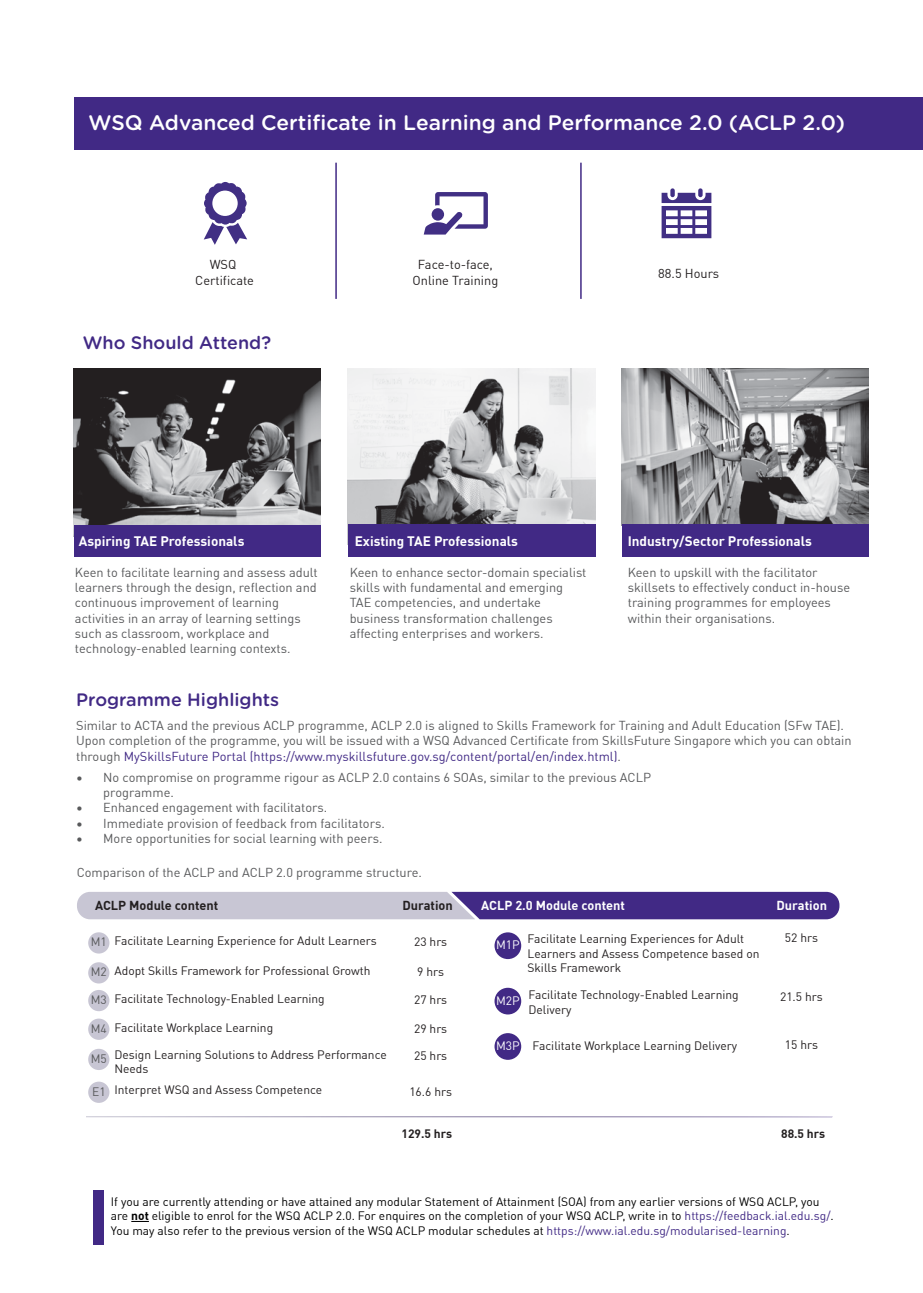
<style>
.page{position:relative;width:923px;height:1293px;background:#fff}
.page>*{position:absolute;margin:0;border:0;box-sizing:border-box;transform-origin:0 0}
.t1{font:500 21px "Gotham Rounded";color:#fff}
.t2{font:500 18px "Gotham Rounded";color:#412985}
.t3{font:700 13.5px "DIN Offc";color:#fff}
.t4{font:12.75px/15.3px "DIN Offc";color:#58595b}
.t5{font:12.75px/15.3px "DIN Offc";color:#231f20;text-align:center}
.t6{font:700 12.75px "DIN Offc";color:#fff}
.t7{font:700 12.75px "DIN Offc";color:#231f20}
.t8{font:12px/14.4px "DIN Offc";color:#231f20}
.t9{font:12px/14.4px "DIN Offc";color:#010101}
.t10{font:700 12px "DIN Offc";color:#231f20}
.t11{font:12px "DIN Offc";color:#58595b}
.t12{font:12px "DIN Offc";color:#fff}
.s1{color:#412985}
.s2{font-weight:700}
</style>
<div class="page">
<svg style="left:131px;top:1221px;width:18px;height:1px"></svg>
<img style="left:74px;top:369px;width:247px;height:156px">
<img style="left:348px;top:369px;width:247px;height:155px">
<svg style="left:204px;top:182px;width:43px;height:63px"></svg>
<svg style="left:424px;top:192px;width:64px;height:43px"></svg>
<div style="left:670px;top:188px;width:5px;height:9px;background:#412f84;border-radius:2px"></div>
<div style="left:698px;top:188px;width:5px;height:9px;background:#412f84;border-radius:2px"></div>
<svg style="left:662px;top:193px;width:49px;height:45px"></svg>
<hr style="left:335px;top:163px;width:2px;height:136px;background:#412985">
<hr style="left:580px;top:163px;width:2px;height:136px;background:#412985">
<div style="left:75px;top:97px;width:848px;height:53px;background:#412985"></div>
<div style="left:74px;top:525px;width:247px;height:32px;background:#412985"></div>
<div style="left:348px;top:524px;width:247px;height:33px;background:#412985"></div>
<img style="left:622px;top:369px;width:246px;height:155px">
<div style="left:622px;top:524px;width:246px;height:33px;background:#412985"></div>
<svg style="left:77px;top:892px;width:762px;height:27px;background:#867aae"></svg>
<div style="left:88px;top:932px;width:21px;height:21px;background:#c8c6d4;border-radius:50%"></div>
<div style="left:88px;top:962px;width:21px;height:21px;background:#c8c6d4;border-radius:50%"></div>
<div style="left:88px;top:990px;width:21px;height:21px;background:#c8c6d4;border-radius:50%"></div>
<div style="left:88px;top:1018px;width:21px;height:22px;background:#c8c6d4;border-radius:50%"></div>
<div style="left:88px;top:1049px;width:21px;height:21px;background:#c8c6d4;border-radius:50%"></div>
<div style="left:88px;top:1082px;width:21px;height:21px;background:#c8c6d4;border-radius:50%"></div>
<div style="left:494px;top:932px;width:27px;height:27px;background:#412985;border-radius:50%"></div>
<div style="left:494px;top:988px;width:27px;height:26px;background:#412985;border-radius:50%"></div>
<div style="left:494px;top:1033px;width:27px;height:27px;background:#412985;border-radius:50%"></div>
<div style="left:93px;top:1190px;width:10px;height:54px;background:#412985"></div>
<h1 class="t1" style="left:89px;top:108px;width:758px">WSQ Advanced Certificate in Learning and Performance 2.0 (ACLP 2.0)</h1>
<p class="t5" style="left:195px;top:257px;width:60px">WSQ<br>Certificate</p>
<p class="t5" style="left:413px;top:257px;width:87px">Face-to-face,<br>Online Training</p>
<p class="t5" style="left:658px;top:266px;width:62px">88.5 Hours</p>
<h2 class="t2" style="left:83px;top:330px;width:190px">Who Should Attend?</h2>
<p class="t3" style="left:79px;top:532px;width:167px">Aspiring TAE Professionals</p>
<p class="t4" style="left:75px;top:564px;width:244px">Keen to facilitate learning and assess adult learners through the design, reflection and continuous improvement of learning activities in an array of learning settings such as classroom, workplace and technology-enabled learning contexts.</p>
<h2 class="t2" style="left:76px;top:687px;width:205px">Programme Highlights</h2>
<p class="t3" style="left:355px;top:532px;width:165px">Existing TAE Professionals</p>
<p class="t4" style="left:350px;top:564px;width:238px">Keen to enhance sector-domain specialist skills with fundamental and emerging TAE competencies, and undertake business transformation challenges affecting enterprises and workers.</p>
<p class="t3" style="left:628px;top:532px;width:186px">Industry/Sector Professionals</p>
<p class="t4" style="left:628px;top:564px;width:224px">Keen to upskill with the facilitator skillsets to effectively conduct in-house training programmes for employees within their organisations.</p>
<p class="t4" style="left:76px;top:718px;width:777px">Similar to ACTA and the previous ACLP programme, ACLP 2.0 is aligned to Skills Framework for Training and Adult Education (SFw TAE).<br>Upon completion of the programme, you will be issued with a WSQ Advanced Certificate from SkillsFuture Singapore which you can obtain through <span class="s1">MySkillsFuture Portal (https://www.myskillsfuture.gov.sg/content/portal/en/index.html)</span>.</p>
<p class="t4" style="left:103px;top:769px;width:549px;text-indent:-27px">• No compromise on programme rigour as ACLP 2.0 contains 6 SOAs, similar to the previous ACLP programme.</p>
<p class="t4" style="left:76px;top:800px;width:253px">• Enhanced engagement with facilitators.</p>
<p class="t4" style="left:76px;top:815px;width:310px">• Immediate provision of feedback from facilitators.</p>
<p class="t4" style="left:76px;top:831px;width:308px">• More opportunities for social learning with peers.</p>
<p class="t4" style="left:77px;top:865px;width:347px">Comparison of the ACLP and ACLP 2.0 programme structure.</p>
<p class="t7" style="left:95px;top:897px;width:125px">ACLP Module content</p>
<p class="t7" style="left:402px;top:897px;width:52px">Duration</p>
<p class="t6" style="left:481px;top:897px;width:145px">ACLP 2.0 Module content</p>
<p class="t6" style="left:776px;top:897px;width:52px">Duration</p>
<p class="t8" style="left:114px;top:933px;width:264px">Facilitate Learning Experience for Adult Learners</p>
<p class="t8" style="left:114px;top:964px;width:258px">Adopt Skills Framework for Professional Growth</p>
<p class="t8" style="left:114px;top:991px;width:212px">Facilitate Technology-Enabled Learning</p>
<p class="t8" style="left:114px;top:1020px;width:160px">Facilitate Workplace Learning</p>
<p class="t8" style="left:114px;top:1047px;width:274px">Design Learning Solutions to Address Performance<br>Needs</p>
<p class="t8" style="left:114px;top:1083px;width:209px">Interpret WSQ and Assess Competence</p>
<p class="t8" style="left:785px;top:930px;width:35px">52 hrs</p>
<p class="t8" style="left:527px;top:932px;width:233px">Facilitate Learning Experiences for Adult<br>Learners and Assess Competence based on<br>Skills Framework</p>
<p class="t8" style="left:414px;top:935px;width:35px">23 hrs</p>
<p class="t12" style="left:496px;top:937px;width:25px">M1P</p>
<p class="t11" style="left:91px;top:934px;width:18px">M1</p>
<p class="t11" style="left:91px;top:964px;width:18px">M2</p>
<p class="t11" style="left:91px;top:992px;width:18px">M3</p>
<p class="t11" style="left:91px;top:1021px;width:18px">M4</p>
<p class="t11" style="left:91px;top:1051px;width:18px">M5</p>
<p class="t11" style="left:92px;top:1084px;width:15px">E1</p>
<p class="t8" style="left:417px;top:965px;width:28px">9 hrs</p>
<p class="t8" style="left:414px;top:992px;width:35px">27 hrs</p>
<p class="t8" style="left:414px;top:1021px;width:35px">29 hrs</p>
<p class="t8" style="left:414px;top:1048px;width:35px">25 hrs</p>
<p class="t8" style="left:409px;top:1084px;width:44px">16.6 hrs</p>
<p class="t10" style="left:401px;top:1126px;width:52px">129.5 hrs</p>
<p class="t10" style="left:781px;top:1126px;width:45px">88.5 hrs</p>
<p class="t8" style="left:528px;top:988px;width:212px">Facilitate Technology-Enabled Learning<br>Delivery</p>
<p class="t8" style="left:780px;top:989px;width:44px">21.5 hrs</p>
<p class="t8" style="left:785px;top:1037px;width:35px">15 hrs</p>
<p class="t12" style="left:496px;top:993px;width:25px">M2P</p>
<p class="t12" style="left:496px;top:1038px;width:25px">M3P</p>
<p class="t8" style="left:532px;top:1038px;width:206px">Facilitate Workplace Learning Delivery</p>
<p class="t9" style="left:111px;top:1194px;width:724px">If you are currently attending or have attained any modular Statement of Attainment (SOA) from any earlier versions of WSQ ACLP, you are <span class="s2">not</span> eligible to enrol for the WSQ ACLP 2.0. For enquires on the completion of your WSQ ACLP, write in to <span class="s1">https://feedback.ial.edu.sg/</span>.<br>You may also refer to the previous version of the WSQ ACLP modular schedules at <span class="s1">https://www.ial.edu.sg/modularised-learning</span>.</p>
</div>
